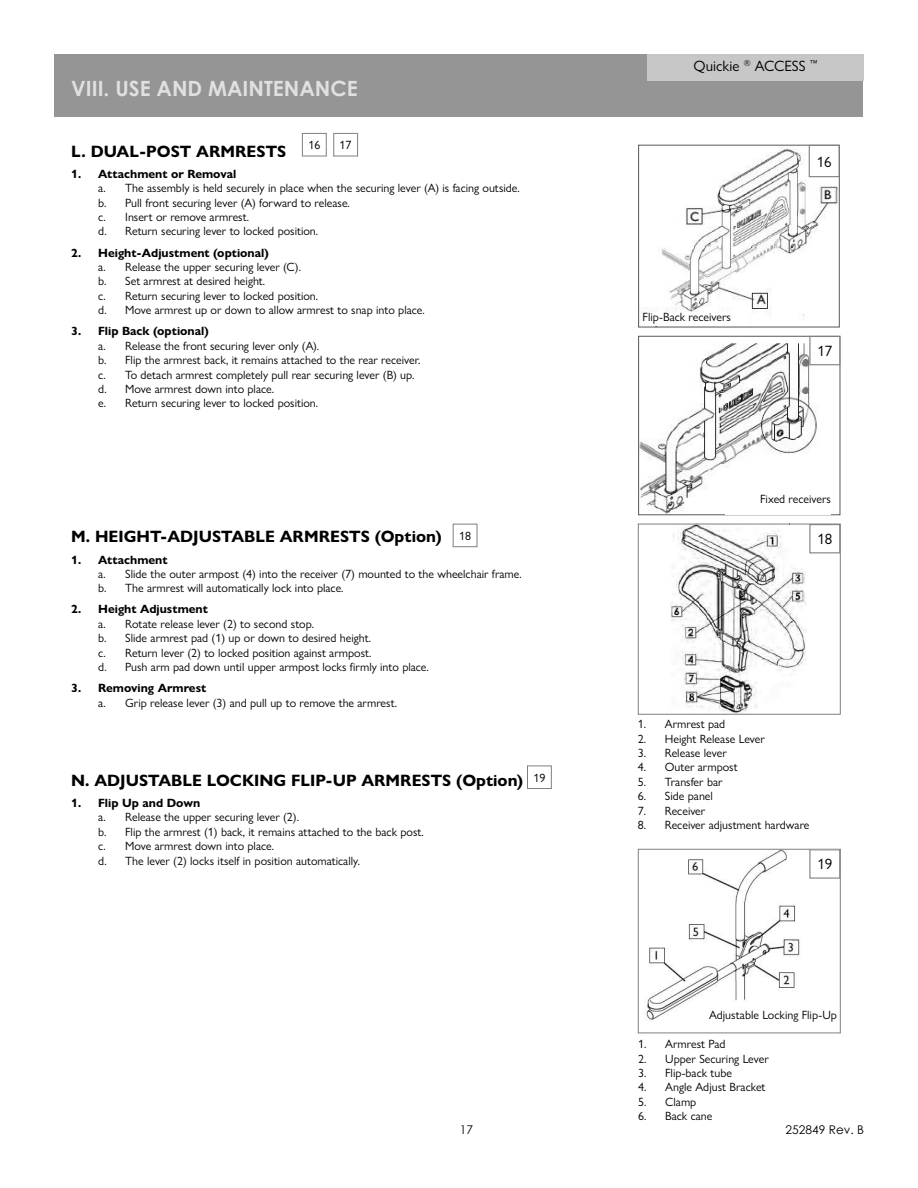
<style>
.page{position:relative;width:918px;height:1188px;background:#fff}
.page>*{position:absolute;margin:0;border:0;box-sizing:border-box;transform-origin:0 0}
.t1{font:700 21px "Century Gothic";color:#e0e0e0}
.t2{font:700 16.5px "Gill Sans Nova";color:#000}
.t3{font:15px "Gill Sans Nova";color:#000}
.t4{font:12px/14.4px "Gill Sans Nova";color:#000}
.t5{font:700 12px "Gill Sans Nova";color:#000}
.t6{font:12px "Century Gothic";color:#000}
</style>
<div class="page">
<div style="left:54px;top:54px;width:809px;height:63px;background:#959595"></div>
<div style="left:647px;top:54px;width:217px;height:26px;background:#c7c7c7"></div>
<img style="left:645px;top:147px;width:193px;height:169px">
<div style="left:638px;top:145px;width:202px;height:182px;border:1px solid #585858"></div>
<div style="left:809px;top:145px;width:30px;height:32px;background:#fff"></div>
<div style="left:809px;top:145px;width:31px;height:32px;border:1px solid #808080"></div>
<div style="left:333px;top:133px;width:25px;height:23px;border:1px solid #808080"></div>
<img style="left:640px;top:343px;width:181px;height:170px">
<div style="left:638px;top:336px;width:202px;height:179px;border:1px solid #585858"></div>
<div style="left:810px;top:336px;width:30px;height:29px;background:#fff"></div>
<div style="left:809px;top:336px;width:31px;height:29px;border:1px solid #808080"></div>
<div style="left:453px;top:524px;width:24px;height:23px;border:1px solid #808080"></div>
<img style="left:671px;top:526px;width:135px;height:187px">
<div style="left:638px;top:524px;width:203px;height:191px;border:1px solid #808080"></div>
<div style="left:809px;top:524px;width:31px;height:29px;border:1px solid #808080"></div>
<div style="left:527px;top:765px;width:25px;height:24px;border:1px solid #808080"></div>
<img style="left:646px;top:851px;width:154px;height:169px">
<div style="left:638px;top:849px;width:203px;height:184px;border:1px solid #808080"></div>
<div style="left:809px;top:849px;width:31px;height:30px;border:1px solid #808080"></div>
<div style="left:302px;top:133px;width:25px;height:23px;border:1px solid #808080"></div>
<div style="left:643px;top:312px;width:105px;height:14px;background:#fff"></div>
<div style="left:725px;top:494px;width:106px;height:20px;background:#fff"></div>
<div style="left:786px;top:525px;width:21px;height:21px;background:#fff"></div>
<div style="left:680px;top:1011px;width:157px;height:21px;background:#fff"></div>
<h1 class="t1" style="left:71px;top:79px;width:288px">VIII. USE AND MAINTENANCE</h1>
<p class="t4" style="left:308px;top:139px;width:13px">16</p>
<p class="t4" style="left:340px;top:139px;width:13px">17</p>
<h2 class="t2" style="left:71px;top:145px;width:217px">L. DUAL-POST ARMRESTS</h2>
<p class="t5" style="left:71px;top:170px;width:167px">1. Attachment or Removal</p>
<p class="t4" style="left:98px;top:182px;width:423px">a. The assembly is held securely in place when the securing lever (A) is facing outside. b. Pull front securing lever (A) forward to release.<br>c. Insert or remove armrest.<br>d. Return securing lever to locked position.</p>
<p class="t5" style="left:71px;top:248px;width:199px">2. Height-Adjustment (optional)</p>
<p class="t4" style="left:98px;top:261px;width:328px">a. Release the upper securing lever (C).<br>b. Set armrest at desired height.<br>c. Return securing lever to locked position.<br>d. Move armrest up or down to allow armrest to snap into place.</p>
<p class="t5" style="left:71px;top:327px;width:139px">3. Flip Back (optional)</p>
<p class="t4" style="left:98px;top:340px;width:324px">a. Release the front securing lever only (A).<br>b. Flip the armrest back, it remains attached to the rear receiver. c. To detach armrest completely pull rear securing lever (B) up. d. Move armrest down into place.<br>e. Return securing lever to locked position.</p>
<p class="t3" style="left:694px;top:61px;width:126px">Quickie <sup>®</sup> ACCESS <sup>™</sup></p>
<p class="t3" style="left:817px;top:156px;width:16px">16</p>
<p class="t4" style="left:643px;top:311px;width:90px">Flip-Back receivers</p>
<p class="t3" style="left:817px;top:346px;width:16px">17</p>
<p class="t4" style="left:760px;top:493px;width:72px">Fixed receivers</p>
<h2 class="t2" style="left:71px;top:531px;width:372px">M. HEIGHT-ADJUSTABLE ARMRESTS (Option)</h2>
<p class="t5" style="left:71px;top:555px;width:98px">1. Attachment</p>
<p class="t4" style="left:98px;top:568px;width:425px">a. Slide the outer armpost (4) into the receiver (7) mounted to the wheelchair frame. b. The armrest will automatically lock into place.</p>
<p class="t5" style="left:71px;top:605px;width:138px">2. Height Adjustment</p>
<p class="t4" style="left:98px;top:618px;width:332px">a. Rotate release lever (2) to second stop.<br>b. Slide armrest pad (1) up or down to desired height.<br>c. Return lever (2) to locked position against armpost.<br>d. Push arm pad down until upper armpost locks firmly into place.</p>
<p class="t5" style="left:71px;top:684px;width:137px">3. Removing Armrest</p>
<p class="t4" style="left:98px;top:697px;width:300px">a. Grip release lever (3) and pull up to remove the armrest.</p>
<p class="t4" style="left:459px;top:530px;width:13px">18</p>
<p class="t3" style="left:817px;top:534px;width:16px">18</p>
<h2 class="t2" style="left:71px;top:774px;width:454px">N. ADJUSTABLE LOCKING FLIP-UP ARMRESTS (Option)</h2>
<p class="t5" style="left:71px;top:799px;width:130px">1. Flip Up and Down</p>
<p class="t4" style="left:98px;top:811px;width:327px">a. Release the upper securing lever (2).<br>b. Flip the armrest (1) back, it remains attached to the back post. c. Move armrest down into place.<br>d. The lever (2) locks itself in position automatically.</p>
<p class="t4" style="left:533px;top:772px;width:13px">19</p>
<p class="t4" style="left:638px;top:718px;width:89px">1. Armrest pad</p>
<p class="t4" style="left:638px;top:733px;width:128px">2. Height Release Lever</p>
<p class="t4" style="left:638px;top:747px;width:90px">3. Release lever</p>
<p class="t4" style="left:638px;top:761px;width:101px">4. Outer armpost</p>
<p class="t4" style="left:638px;top:776px;width:86px">5. Transfer bar</p>
<p class="t4" style="left:638px;top:790px;width:77px">6. Side panel</p>
<p class="t4" style="left:638px;top:805px;width:69px">7. Receiver</p>
<p class="t4" style="left:638px;top:819px;width:173px">8. Receiver adjustment hardware</p>
<p class="t3" style="left:817px;top:859px;width:16px">19</p>
<p class="t4" style="left:709px;top:1009px;width:129px">Adjustable Locking Flip-Up</p>
<p class="t4" style="left:638px;top:1038px;width:89px">1. Armrest Pad</p>
<p class="t4" style="left:638px;top:1053px;width:132px">2. Upper Securing Lever</p>
<p class="t4" style="left:638px;top:1067px;width:95px">3. Flip-back tube</p>
<p class="t4" style="left:638px;top:1081px;width:129px">4. Angle Adjust Bracket</p>
<p class="t4" style="left:638px;top:1096px;width:60px">5. Clamp</p>
<p class="t4" style="left:638px;top:1110px;width:76px">6. Back cane</p>
<p class="t6" style="left:460px;top:1124px;width:15px">17</p>
<p class="t6" style="left:786px;top:1124px;width:80px">252849 Rev. B</p>
</div>
